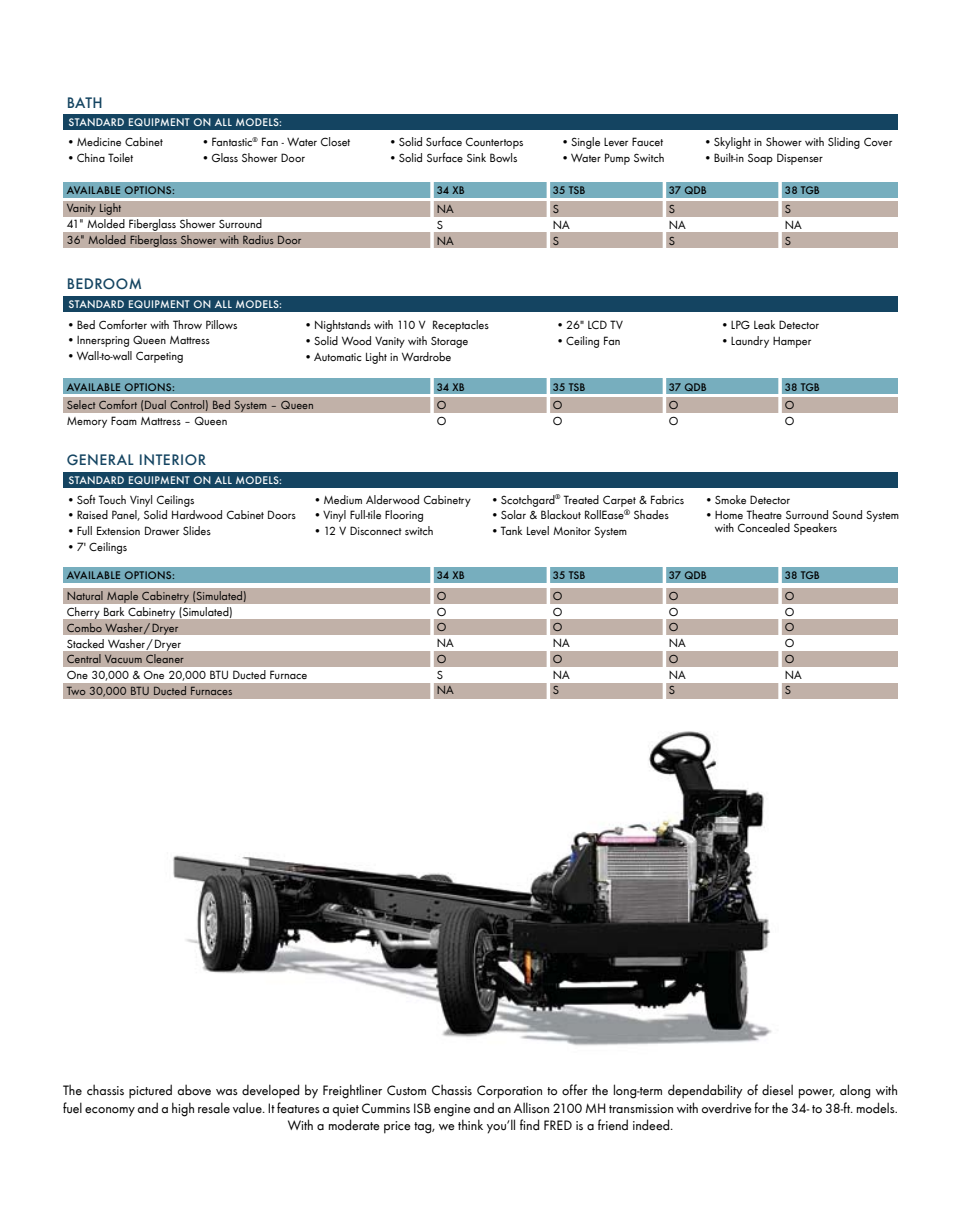
<style>
.page{position:relative;width:961px;height:1213px;background:#fff}
.page>*{position:absolute;margin:0;border:0;box-sizing:border-box;transform-origin:0 0}
.t1{font:500 15.75px "Futura T";letter-spacing:.03em;color:#144461}
.t2{font:14px/17.5px "Futura T Boo";color:#000;text-align:center}
.t3{font:12.25px/15.8px "Futura T Boo";color:#000}
.t4{font:500 11.38px "Futura T";letter-spacing:.025em;color:#fff}
.t5{font:500 11.38px "Futura T";color:#000}
.t6{font:500 11.38px "Futura T";letter-spacing:.025em;color:#000}
.s1{font-family:"Trade Gothic"}
</style>
<div class="page">
<div style="left:63px;top:683px;width:835px;height:16px;background:#c1b1a8"></div>
<div style="left:63px;top:378px;width:834px;height:16px;background:#77aebe"></div>
<div style="left:63px;top:182px;width:834px;height:16px;background:#77aebe"></div>
<div style="left:63px;top:233px;width:835px;height:15px;background:#c1b1a8"></div>
<div style="left:63px;top:201px;width:835px;height:16px;background:#c1b1a8"></div>
<div style="left:63px;top:114px;width:835px;height:16px;background:#144461"></div>
<div style="left:63px;top:296px;width:835px;height:16px;background:#144461"></div>
<div style="left:63px;top:472px;width:835px;height:16px;background:#144461"></div>
<div style="left:63px;top:397px;width:835px;height:16px;background:#c1b1a8"></div>
<img style="left:173px;top:731px;width:599px;height:315px">
<svg style="left:430px;top:182px;width:4px;height:66px"></svg>
<svg style="left:778px;top:182px;width:4px;height:66px"></svg>
<hr style="left:546px;top:179px;width:4px;height:86px;background:#fff">
<hr style="left:663px;top:179px;width:3px;height:89px;background:#fff">
<svg style="left:430px;top:378px;width:4px;height:35px"></svg>
<svg style="left:778px;top:378px;width:4px;height:35px"></svg>
<hr style="left:546px;top:376px;width:4px;height:56px;background:#fff">
<hr style="left:663px;top:376px;width:3px;height:56px;background:#fff">
<div style="left:63px;top:567px;width:834px;height:16px;background:#77aebe"></div>
<div style="left:63px;top:651px;width:835px;height:16px;background:#c1b1a8"></div>
<div style="left:63px;top:588px;width:835px;height:16px;background:#c1b1a8"></div>
<div style="left:63px;top:619px;width:835px;height:16px;background:#c1b1a8"></div>
<svg style="left:430px;top:567px;width:4px;height:132px"></svg>
<svg style="left:778px;top:567px;width:4px;height:132px"></svg>
<hr style="left:546px;top:564px;width:4px;height:141px;background:#fff">
<hr style="left:663px;top:564px;width:3px;height:140px;background:#fff">
<p class="t1" style="left:67px;top:94px;width:35px">BATH</p>
<p class="t4" style="left:68px;top:115px;width:8px">STANDA</p>
<p class="t4" style="left:111px;top:115px;width:32px">RD EQUIPM</p>
<p class="t4" style="left:170px;top:115px;width:75px">ENT ON ALL MOD</p>
<p class="t4" style="left:262px;top:115px;width:21px">ELS:</p>
<p class="t3" style="left:67px;top:135px;width:97px">• Medicine Cabinet</p>
<p class="t3" style="left:67px;top:150px;width:68px">•China Toilet</p>
<p class="t6" style="left:67px;top:184px;width:110px">AVAILABLE OPTIONS:</p>
<p class="t3" style="left:201px;top:135px;width:150px">•Fantastic<sup>®</sup> Fan - Water Closet</p>
<p class="t3" style="left:201px;top:150px;width:105px">•Glass Shower Door</p>
<p class="t3" style="left:67px;top:200px;width:236px">Vanity Light<br>41<span class="s1">"</span> Molded Fiberglass Shower Surround<br>36<span class="s1">"</span> Molded Fiberglass Shower with Radius Door</p>
<p class="t1" style="left:67px;top:275px;width:77px">BEDROOM</p>
<p class="t4" style="left:68px;top:298px;width:8px">STANDA</p>
<p class="t4" style="left:111px;top:298px;width:32px">RD EQUIPM</p>
<p class="t4" style="left:170px;top:298px;width:75px">ENT ON ALL MOD</p>
<p class="t4" style="left:262px;top:298px;width:21px">ELS:</p>
<p class="t3" style="left:389px;top:135px;width:136px">•Solid Surface Countertops</p>
<p class="t3" style="left:389px;top:150px;width:130px">•Solid Surface Sink Bowls</p>
<p class="t5" style="left:437px;top:184px;width:29px">34 XB</p>
<p class="t3" style="left:437px;top:201px;width:19px">NA<br>S<br>NA</p>
<p class="t3" style="left:67px;top:317px;width:172px">•Bed Comforter with Throw Pillows</p>
<p class="t3" style="left:67px;top:332px;width:144px">•Innerspring Queen Mattress</p>
<p class="t3" style="left:67px;top:348px;width:118px">•Wall-to-wall Carpeting</p>
<p class="t3" style="left:304px;top:318px;width:186px">•Nightstands with 110 V Receptacles</p>
<p class="t3" style="left:304px;top:333px;width:166px">•Solid Wood Vanity with Storage</p>
<p class="t3" style="left:304px;top:349px;width:149px">•Automatic Light in Wardrobe</p>
<p class="t6" style="left:67px;top:380px;width:110px">AVAILABLE OPTIONS:</p>
<p class="t3" style="left:67px;top:397px;width:249px">Select Comfort (Dual Control) Bed System – Queen<br>Memory Foam Mattress – Queen</p>
<p class="t5" style="left:437px;top:380px;width:29px">34 XB</p>
<p class="t3" style="left:437px;top:397px;width:11px">O<br>O</p>
<p class="t3" style="left:703px;top:135px;width:190px">•Skylight in Shower with Sliding Cover</p>
<p class="t3" style="left:703px;top:150px;width:121px">•Built-in Soap Dispenser</p>
<p class="t5" style="left:785px;top:184px;width:37px">38 TGB</p>
<p class="t3" style="left:785px;top:201px;width:19px">S<br>NA<br>S</p>
<p class="t3" style="left:561px;top:135px;width:103px">•Single Lever Faucet</p>
<p class="t3" style="left:561px;top:150px;width:105px">•Water Pump Switch</p>
<p class="t5" style="left:553px;top:184px;width:34px">35 TSB</p>
<p class="t3" style="left:553px;top:201px;width:19px">S<br>NA<br>S</p>
<p class="t5" style="left:669px;top:184px;width:39px">37 QDB</p>
<p class="t3" style="left:669px;top:201px;width:19px">S<br>NA<br>S</p>
<p class="t3" style="left:556px;top:318px;width:68px">•26" LCD TV</p>
<p class="t3" style="left:556px;top:333px;width:66px">•Ceiling Fan</p>
<p class="t5" style="left:553px;top:380px;width:34px">35 TSB</p>
<p class="t3" style="left:553px;top:397px;width:11px">O<br>O</p>
<p class="t5" style="left:669px;top:380px;width:39px">37 QDB</p>
<p class="t3" style="left:669px;top:397px;width:11px">O<br>O</p>
<p class="t3" style="left:721px;top:317px;width:99px">•LPG Leak Detector</p>
<p class="t3" style="left:721px;top:333px;width:92px">•Laundry Hamper</p>
<p class="t5" style="left:785px;top:380px;width:37px">38 TGB</p>
<p class="t3" style="left:785px;top:397px;width:11px">O<br>O</p>
<p class="t1" style="left:67px;top:450px;width:139px">GENERAL INTERIOR</p>
<p class="t3" style="left:67px;top:492px;width:129px">•Soft Touch Vinyl Ceilings</p>
<p class="t3" style="left:67px;top:507px;width:230px">•Raised Panel, Solid Hardwood Cabinet Doors</p>
<p class="t3" style="left:67px;top:523px;width:146px">•Full Extension Drawer Slides</p>
<p class="t3" style="left:67px;top:539px;width:62px">•7' Ceilings</p>
<p class="t4" style="left:68px;top:473px;width:8px">STANDA</p>
<p class="t4" style="left:111px;top:473px;width:32px">RD EQUIPM</p>
<p class="t4" style="left:170px;top:473px;width:75px">ENT ON ALL MOD</p>
<p class="t4" style="left:262px;top:473px;width:21px">ELS:</p>
<p class="t6" style="left:67px;top:569px;width:110px">AVAILABLE OPTIONS:</p>
<p class="t3" style="left:67px;top:588px;width:242px">Natural Maple Cabinetry (Simulated)<br>Cherry Bark Cabinetry (Simulated)<br>Combo Washer /Dryer<br>Stacked Washer /Dryer<br>Central Vacuum Cleaner<br>One 30,000 &amp; One 20,000 BTU Ducted Furnace<br>Two 30,000 BTU Ducted Furnaces</p>
<p class="t3" style="left:313px;top:492px;width:159px">• Medium Alderwood Cabinetry</p>
<p class="t3" style="left:313px;top:507px;width:112px">•Vinyl Full-tile Flooring</p>
<p class="t3" style="left:313px;top:523px;width:122px">•12 V Disconnect switch</p>
<p class="t5" style="left:437px;top:569px;width:29px">34 XB</p>
<p class="t3" style="left:437px;top:588px;width:19px">O<br>O<br>O<br>NA<br>O<br>S<br>NA</p>
<p class="t3" style="left:491px;top:492px;width:195px">•Scotchgard<sup>®</sup> Treated Carpet &amp; Fabrics</p>
<p class="t3" style="left:491px;top:507px;width:179px">•Solar &amp; Blackout RollEase<sup>®</sup> Shades</p>
<p class="t3" style="left:491px;top:523px;width:138px">•Tank Level Monitor System</p>
<p class="t3" style="left:705px;top:492px;width:87px">•Smoke Detector</p>
<p class="t3" style="left:715px;top:509px;width:186px;line-height:12.2px;text-indent:-10px">•Home Theatre Surround Sound System with Concealed Speakers</p>
<p class="t5" style="left:553px;top:569px;width:34px">35 TSB</p>
<p class="t3" style="left:553px;top:588px;width:19px">O<br>O<br>O<br>NA<br>O<br>NA<br>S</p>
<p class="t5" style="left:669px;top:569px;width:39px">37 QDB</p>
<p class="t3" style="left:669px;top:588px;width:19px">O<br>O<br>O<br>NA<br>O<br>NA<br>S</p>
<p class="t5" style="left:785px;top:569px;width:37px">38 TGB</p>
<p class="t3" style="left:785px;top:588px;width:19px">O<br>O<br>O<br>O<br>O<br>NA<br>S</p>
<p class="t2" style="left:63px;top:1082px;width:836px">The chassis pictured above was developed by Freightliner Custom Chassis Corporation to offer the long-term dependability of diesel power, along with fuel economy and a high resale value. It features a quiet Cummins ISB engine and an Allison 2100 MH transmission with overdrive for the 34- to 38-ft. models.<br>With a moderate price tag, we think you’ll find FRED is a friend indeed.</p>
</div>
